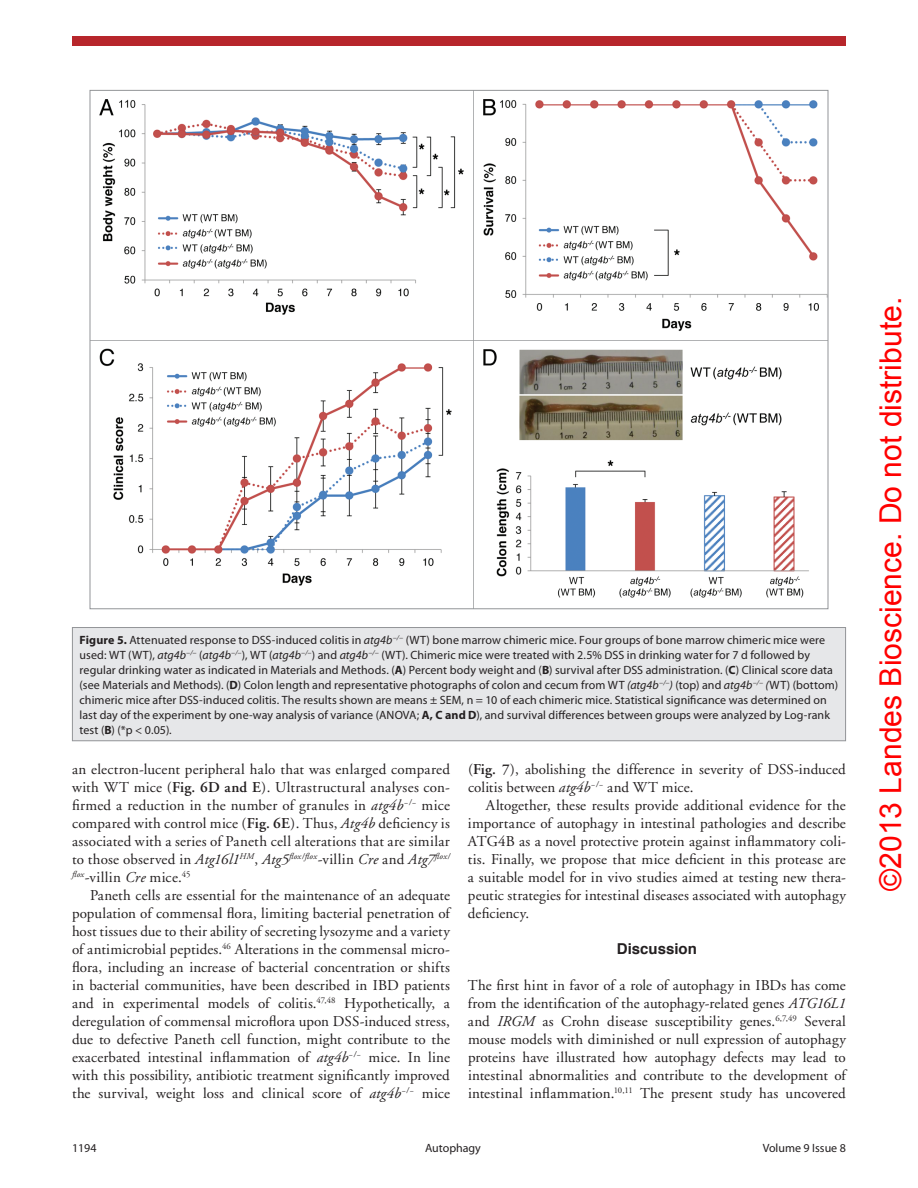
<style>
.page{position:relative;width:918px;height:1188px;background:#fff}
.page>*{position:absolute;margin:0;border:0;box-sizing:border-box;transform-origin:0 0}
.t1{font:30.15px "Arial";color:#f00}
.t2{font:15px/18px "Adobe Garamond";letter-spacing:.01em;color:#231f20;text-align:justify}
.t3{font:700 15px "Helvetica";color:#231f20}
.t4{font:12px/15px "Myriad Pro";letter-spacing:.005em;color:#231f20}
.s1{font-weight:700}
.s2{font-style:italic}
.s3{font-weight:600}
</style>
<div class="page">
<div style="left:72px;top:36px;width:774px;height:10px;background:#b7262b"></div>
<div style="left:72px;top:628px;width:774px;height:113px;background:#e6e7e9"></div>
<div style="left:72px;top:627px;width:774px;height:114px;border:1px solid #939598"></div>
<img style="left:92px;top:92px;width:734px;height:515px">
<p class="t4" style="left:80px;top:632px;width:747px"><span class="s1">Figure 5.</span> Attenuated response to DSS-induced colitis in <span class="s2">atg4b</span><sup>−/−</sup> (WT ) bone marrow chimeric mice. Four groups of bone marrow chimeric mice were used: WT (WT ), <span class="s2">atg4b</span><sup>−/−</sup> (<span class="s2">atg4b</span><sup>−/−</sup>), WT (<span class="s2">atg4b</span><sup>−/−</sup>) and <span class="s2">atg4b</span><sup>−/−</sup> (WT ). Chimeric mice were treated with 2.5% DSS</p>
<p class="t4" style="left:80px;top:647px;width:732px;text-indent:547px">in drinking water for 7 d followed by regular drinking water as indicated in Materials and Methods. (<span class="s1">A</span>) Percent body weight and (<span class="s1">B</span>) survival after DSS</p>
<p class="t4" style="left:80px;top:662px;width:760px;text-indent:566px">administration. (<span class="s1">C</span>) Clinical score data (see Materials and Methods). (<span class="s1">D</span>) Colon length and representative photographs of colon and cecum from WT <span class="s2">(atg4b</span><sup>−/−</sup><span class="s2">)</span> (top) and <span class="s2">atg4b</span><sup>−/−</sup> <span class="s2">(</span>WT ) (bottom) chimeric mice after DSS-induced colitis. The results shown are means ± SEM, n = 10 of each chimeric mice. Statistical significance was determined on last day of the experiment by one-way analysis of variance (ANO VA; <span class="s1">A, C and D</span>), and survival differences between groups were analyzed by Log-rank test (<span class="s1">B</span>) (*p &lt; 0.05).</p>
<p class="t2" style="left:72px;top:761px;width:379px">an electron-lucent peripheral halo that was enlarged compared with WT mice (<span class="s3">Fig. 6D and E</span>). Ultrastructural analyses con&shy;firmed a reduction in the number of granules in <span class="s2">atg4b</span><sup>−/−</sup> mice compared with control mice (<span class="s3">Fig. 6E</span>). Thus, <span class="s2">Atg4b</span> deficiency is associated with a series of Paneth cell alterations that are similar to those observed in <span class="s2">Atg16l1</span><sup>HM</sup>, <span class="s2">Atg5</span><sup>flox/flox</sup><span class="s2">-</span>villin <span class="s2">Cre</span> and <span class="s2">Atg7</span><sup>flox/ flox</sup><span class="s2">-</span>villin <span class="s2">Cre</span> mice.<sup>45</sup></p>
<p class="t2" style="left:72px;top:887px;width:380px;text-indent:18px">Paneth cells are essential for the maintenance of an adequate population of commensal flora, limiting bacterial penetration of host tissues due to their ability of secreting lysozyme and a variety of antimicrobial peptides.<sup>46</sup> Alterations in the commensal micro&shy;flora, including an increase of bacterial concentration or shifts in bacterial communities, have been described in IBD patients and in experimental models of colitis.<sup>47,48</sup> Hypothetically, a deregulation of commensal microflora upon DSS-induced stress, due to defective Paneth cell function, might contribute to the exacerbated intestinal inflammation of <span class="s2">atg4b</span><sup>−/−</sup> mice. In line with this possibility, antibiotic treatment significantly improved the survival, weight loss and clinical score of <span class="s2">atg4b</span><sup>−/−</sup> mice</p>
<p class="t2" style="left:468px;top:761px;width:379px">(<span class="s3">Fig. 7</span>), abolishing the difference in severity of DSS-induced colitis between <span class="s2">atg4b</span><sup>−/−</sup> and WT mice.</p>
<p class="t2" style="left:468px;top:797px;width:379px;text-indent:18px">Altogether, these results provide additional evidence for the importance of autophagy in intestinal pathologies and describe ATG4B as a novel protective protein against inflammatory coli&shy;tis. Finally, we propose that mice deficient in this protease are a suitable model for in vivo studies aimed at testing new thera&shy;peutic strategies for intestinal diseases associated with autophagy deficiency.</p>
<p class="t3" style="left:617px;top:937px;width:82px">Discussion</p>
<p class="t2" style="left:468px;top:977px;width:379px">The first hint in favor of a role of autophagy in IBDs has come from the identification of the autophagy-related genes <span class="s2">ATG16L1 </span>and <span class="s2">IRGM</span> as Crohn disease susceptibility genes.<sup>6,7,49</sup> Several mouse models with diminished or null expression of autophagy proteins have illustrated how autophagy defects may lead to intestinal abnormalities and contribute to the development of intestinal inflammation.<sup>10,11</sup> The present study has uncovered</p>
<p class="t4" style="left:72px;top:1140px;width:26px">1194</p>
<p class="t4" style="left:425px;top:1140px;width:57px">Autophagy</p>
<p class="t4" style="left:763px;top:1140px;width:85px">Volume 9 Issue 8</p>
<h1 class="t1" style="left:871px;top:891px;width:595px;rotate:-90deg">©2013 Landes Bioscience. Do not distribute.</h1>
</div>
